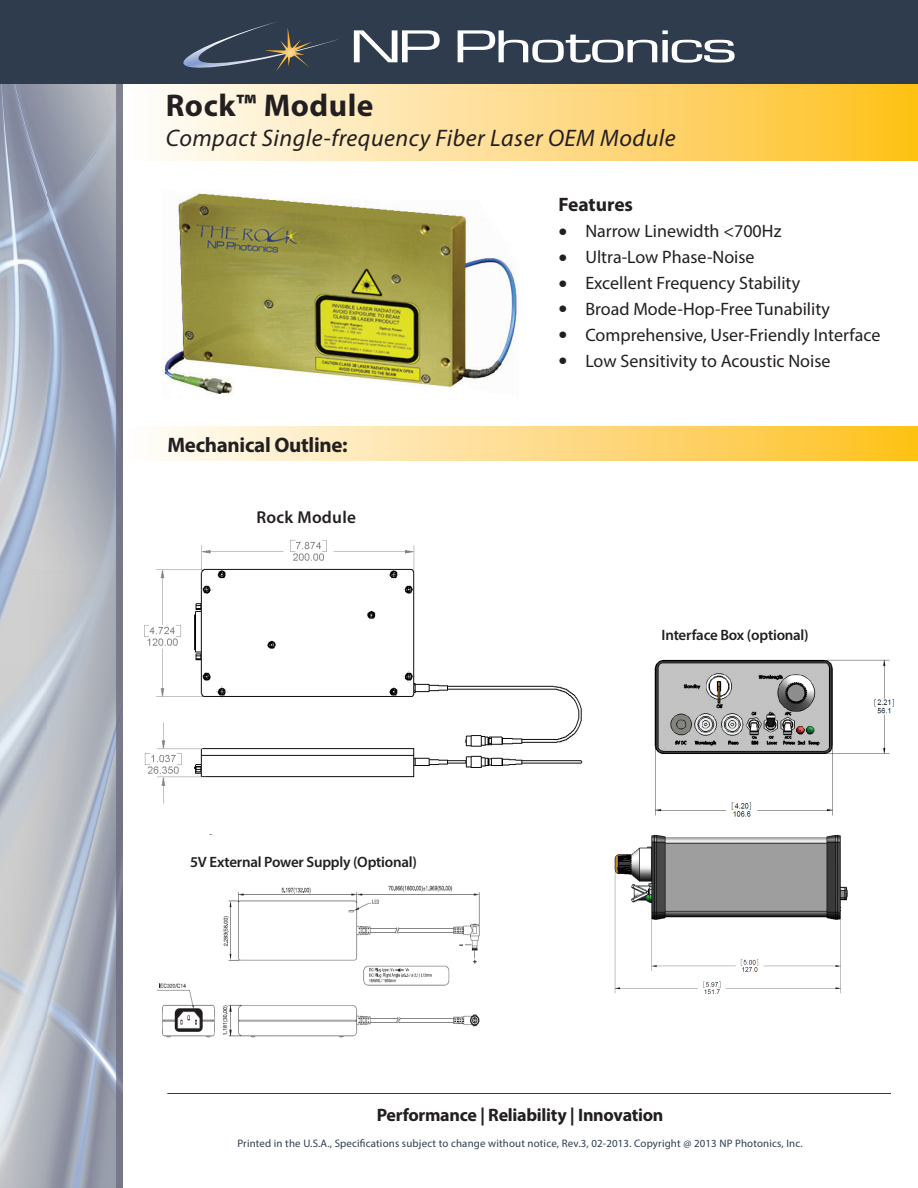
<style>
.page{position:relative;width:918px;height:1188px;background:#fff}
.page>*{position:absolute;margin:0;border:0;box-sizing:border-box;transform-origin:0 0}
.t1{font:700 31.5px "Myriad Pro";letter-spacing:.015em;color:#231f20}
.t2{font:italic 24px "Myriad Pro";letter-spacing:.02em;color:#231f20}
.t3{font:700 21px "Myriad Pro";letter-spacing:-.015em;color:#231f20}
.t4{font:700 19.5px "Myriad Pro";color:#231f20}
.t5{font:18px "Myriad Pro";color:#231f20}
.t6{font:700 18px "Myriad Pro";letter-spacing:-.015em;color:#231f20}
.t7{font:600 17.25px "Myriad Pro";letter-spacing:.015em;color:#231f20}
.t8{font:600 15px "Myriad Pro";letter-spacing:-.015em;color:#231f20}
.t9{font:10.8px "Myriad Pro";letter-spacing:.015em;color:#2e3c4e}
.s1{font-size:31.5px}
</style>
<div class="page">
<img style="left:0;top:83px;width:123px;height:1105px">
<img style="left:144px;top:540px;width:439px;height:264px">
<img style="left:156px;top:885px;width:324px;height:153px">
<img style="left:654px;top:659px;width:240px;height:158px">
<img style="left:614px;top:834px;width:234px;height:160px">
<div style="left:124px;top:83px;width:794px;height:78px;background:linear-gradient(to right,#fefdff,#fec020)"></div>
<div style="left:124px;top:427px;width:794px;height:34px;background:linear-gradient(to right,#fefdff,#fec020)"></div>
<img style="left:164px;top:193px;width:353px;height:201px">
<div style="left:0;top:0;width:918px;height:83px;background:#2e3c4e"></div>
<svg style="left:354px;top:30px;width:86px;height:32px"></svg>
<svg style="left:458px;top:30px;width:277px;height:33px"></svg>
<svg style="left:183px;top:22px;width:156px;height:49px"></svg>
<hr style="left:167px;top:1093px;width:724px;height:1px;background:#2e3c4e">
<h1 class="t1" style="left:166px;top:85px;width:209px">Rock™ Module</h1>
<h2 class="t2" style="left:166px;top:123px;width:511px">Compact Single-frequency Fiber Laser OEM Module</h2>
<p class="t3" style="left:167px;top:431px;width:182px">Mechanical Outline:</p>
<p class="t7" style="left:256px;top:506px;width:101px">Rock Module</p>
<p class="t8" style="left:190px;top:852px;width:228px">5V External Power Supply (Optional)</p>
<p class="t4" style="left:558px;top:192px;width:76px">Features</p>
<p class="t5" style="left:558px;top:220px;width:225px"><span class="s1">•</span> Narrow Linewidth &lt;700Hz</p>
<p class="t5" style="left:558px;top:246px;width:198px"><span class="s1">•</span> Ultra-Low Phase-Noise</p>
<p class="t5" style="left:558px;top:272px;width:243px"><span class="s1">•</span> Excellent Frequency Stability</p>
<p class="t5" style="left:558px;top:298px;width:273px"><span class="s1">•</span> Broad Mode-Hop-Free Tunability</p>
<p class="t5" style="left:558px;top:323px;width:324px"><span class="s1">•</span> Comprehensive, User-Friendly Interface</p>
<p class="t5" style="left:558px;top:349px;width:274px"><span class="s1">•</span> Low Sensitivity to Acoustic Noise</p>
<p class="t8" style="left:662px;top:625px;width:149px">Interface Box (optional)</p>
<p class="t6" style="left:377px;top:1103px;width:288px">Performance | Reliability | Innovation</p>
<p class="t9" style="left:237px;top:1137px;width:567px">Printed in the U.S.A., Specifications subject to change without notice, Rev.3, 02-2013. Copyright @ 2013 NP Photonics, Inc.</p>
</div>
